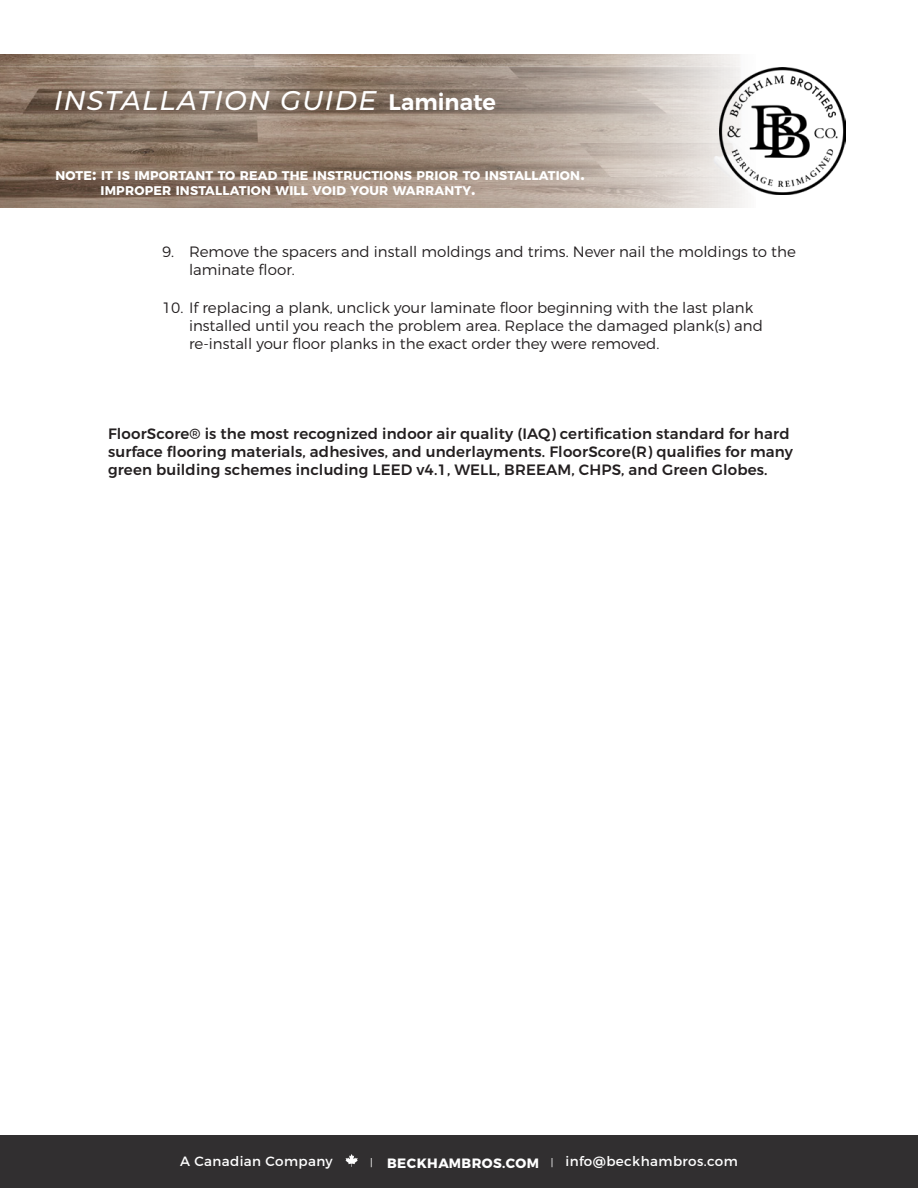
<style>
.page{position:relative;width:918px;height:1188px;background:#fff}
.page>*{position:absolute;margin:0;border:0;box-sizing:border-box;transform-origin:0 0}
.t1{font:italic 500 27px "Montserrat";letter-spacing:.05em;color:#fff}
.t2{font:300 15px/18px "Montserrat";color:#231f20}
.t3{font:500 15px "Montserrat";letter-spacing:.01em;color:#231f20}
.t4{font:13.5px "Montserrat";letter-spacing:.03em;color:#fff}
.t5{font:700 12.6px/15px "Montserrat";letter-spacing:.015em;color:#fff}
.s1{font-weight:600;font-style:normal;font-size:22.5px}
.s2{font-size:18px}
.s3{font-family:"Avenir";font-size:12px}
.s4{font-weight:700}
</style>
<div class="page">
<div style="left:0;top:1135px;width:918px;height:53px;background:#312f30"></div>
<svg style="left:345px;top:1154px;width:13px;height:13px"></svg>
<img style="left:0;top:54px;width:748px;height:154px">
<img style="left:719px;top:68px;width:127px;height:126px">
<p class="t1" style="left:54px;top:81px;width:444px">INSTALLATION GUIDE <span class="s1">Laminate</span></p>
<p class="t5" style="left:100px;top:168px;width:486px;text-indent:-45px">NOTE<span class="s2">:</span> IT IS IMPORTANT TO READ THE INSTRUCTIONS PRIOR TO INSTALLATION<span class="s2">.<br></span>IMPROPER INSTALLATION WILL VOID YOUR WARRANTY<span class="s2">.</span></p>
<p class="t2" style="left:189px;top:243px;width:608px;text-indent:-27px">9. Remove the spacers and install moldings and trims. Never nail the moldings to the laminate floor.</p>
<p class="t2" style="left:189px;top:299px;width:575px;text-indent:-27px">10. If replacing a plank, unclick your laminate floor beginning with the last plank installed until you reach the problem area. Replace the damaged plank(s) and re-install your floor planks in the exact order they were removed.</p>
<p class="t3" style="left:108px;top:425px;width:683px">FloorScore® is the most recognized indoor air quality (IAQ) certification standard for hard</p>
<p class="t3" style="left:108px;top:443px;width:687px">surface flooring materials, adhesives, and underlayments. FloorScore(R) qualifies for many</p>
<p class="t3" style="left:108px;top:461px;width:661px">green building schemes including LEED v4.1, WELL, BREEAM, CHPS, and Green Globes.</p>
<p class="t4" style="left:180px;top:1153px;width:154px">A Canadian Company</p>
<p class="t4" style="left:370px;top:1153px;width:369px"><span class="s3">|</span> <span class="s4">BECKHAMBROS.COM</span> <span class="s3">|</span> info@beckhambros.com</p>
</div>
